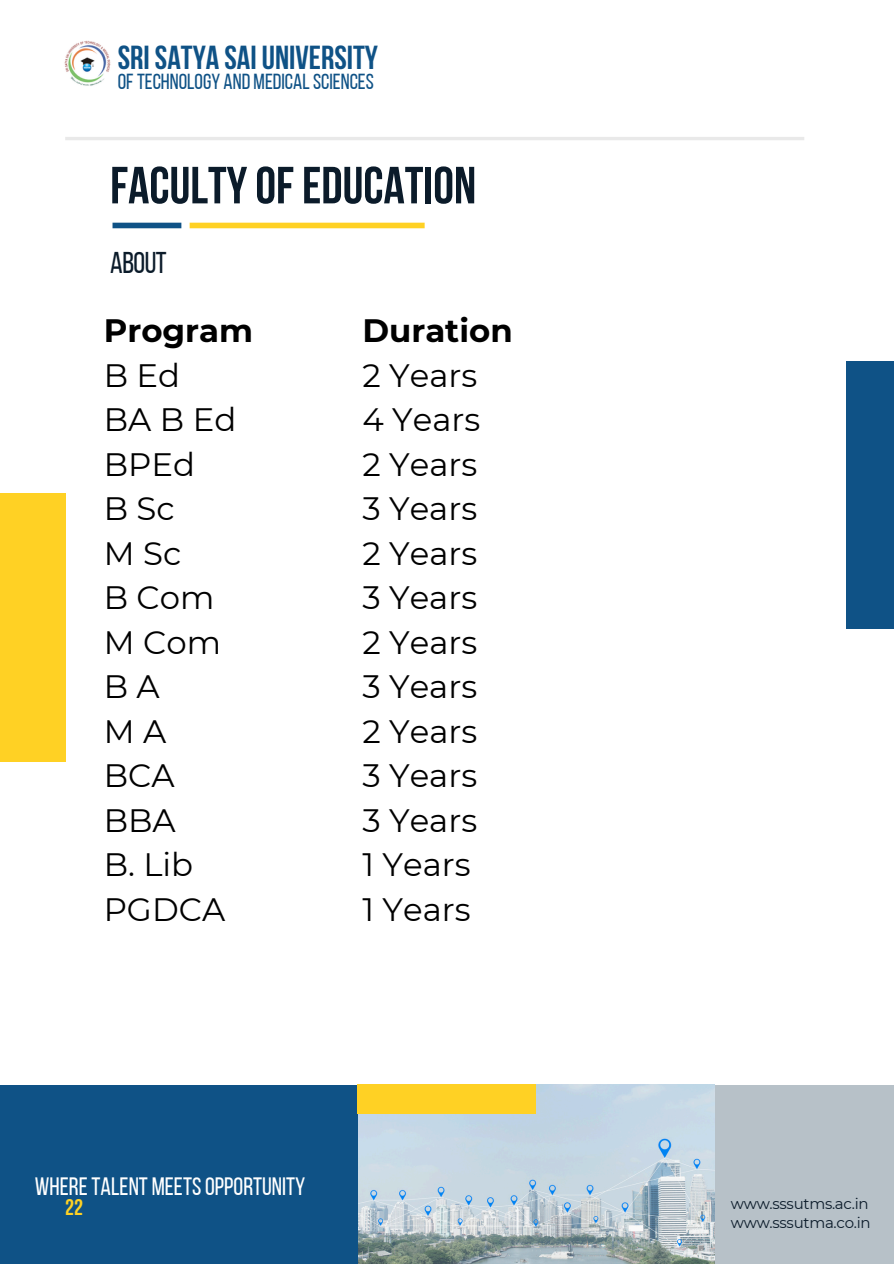
<style>
.page{position:relative;width:894px;height:1264px;background:#fff}
.page>*{position:absolute;margin:0;border:0;box-sizing:border-box;transform-origin:0 0}
.t1{font:700 52.2px "Bebas Neue";color:#0b1b2a}
.t2{font:700 33.15px "Bebas Neue";color:#0f5286}
.t3{font:32.4px/44.4px "Montserrat";color:#000}
.t4{font:30px "Bebas Neue";letter-spacing:-.015em;color:#0b1b2a}
.t5{font:25.05px "Bebas Neue";color:#fff}
.t6{font:700 22.5px "Bebas Neue";color:#ffd124}
.t7{font:21.75px "Bebas Neue";color:#0f5286}
.t8{font:15px/19.2px "Montserrat";letter-spacing:-.02em;color:#0b1b2a}
.s1{font-weight:700}
</style>
<div class="page">
<hr style="left:65px;top:137px;width:739px;height:3px;background:#e9e9e9">
<div style="left:189px;top:223px;width:235px;height:5px;background:#ffd124"></div>
<div style="left:112px;top:223px;width:69px;height:5px;background:#0f5286"></div>
<div style="left:714px;top:1084px;width:179px;height:179px;background:#b7c1c8"></div>
<div style="left:0;top:1084px;width:358px;height:179px;background:#0f5286"></div>
<img style="left:359px;top:1084px;width:355px;height:179px">
<div style="left:357px;top:1084px;width:179px;height:29px;background:#ffd124"></div>
<div style="left:845px;top:361px;width:48px;height:268px;background:#0f5286"></div>
<div style="left:0;top:493px;width:65px;height:268px;background:#ffd124"></div>
<img style="left:64px;top:41px;width:47px;height:45px">
<h3 class="t2" style="left:118px;top:44px;width:262px">SRI SATYA SAI UNIVERSITY</h3>
<h3 class="t7" style="left:118px;top:73px;width:257px">OFTECHNOLOGY AND MEDICALSCIENCES</h3>
<h2 class="t1" style="left:110px;top:164px;width:367px">FACULTYOFEDUCATION</h2>
<p class="t4" style="left:110px;top:250px;width:58px">ABOUT</p>
<h5 class="t3" style="left:104px;top:308px;width:151px"><span class="s1">Program<br></span>B Ed<br>BA B Ed<br>BPEd<br>B Sc<br>M Sc<br>B Com<br>M Com<br>B A<br>M A<br>BCA<br>BBA<br>B. Lib<br>PGDCA</h5>
<p class="t3" style="left:362px;top:308px;width:152px"><span class="s1">Duration<br></span>2 Years<br>4 Years<br>2 Years<br>3 Years<br>2 Years<br>3 Years<br>2 Years<br>3 Years<br>2 Years<br>3 Years<br>3 Years<br>1 Years</p>
<h1 class="t3" style="left:362px;top:886px;width:110px">1 Years</h1>
<p class="t5" style="left:35px;top:1176px;width:272px">WHERETALENT MEETSOPPORTUNITY</p>
<p class="t6" style="left:65px;top:1197px;width:19px">22</p>
<h3 class="t8" style="left:730px;top:1193px;width:141px">www.sssutms.ac.in www.sssutma.co.in</h3>
</div>
